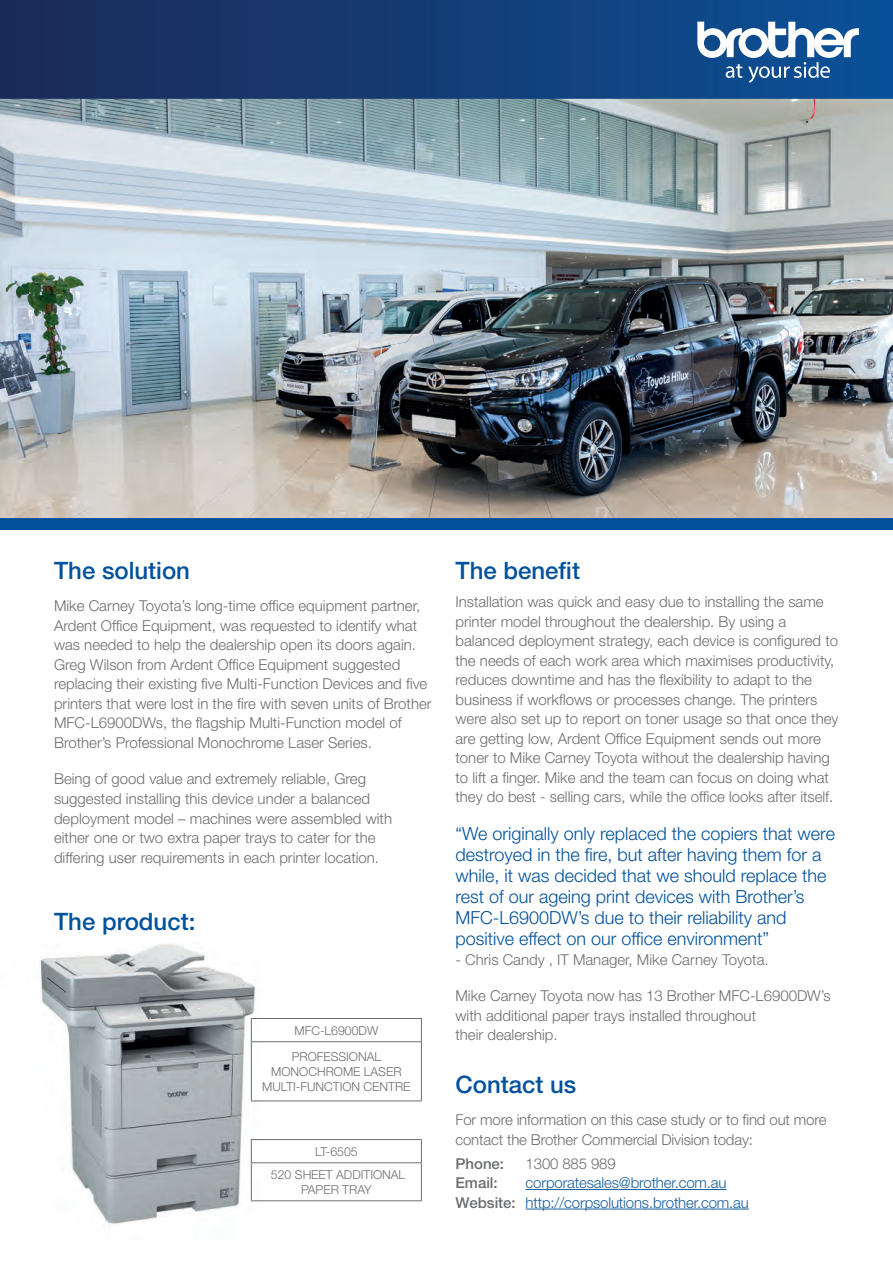
<style>
.page{position:relative;width:893px;height:1263px;background:#fff}
.page>*{position:absolute;margin:0;border:0;box-sizing:border-box;transform-origin:0 0}
.t1{font:500 24px "Helvetica Neue LT Std";color:#01519b}
.t2{font:300 18px/21px "Helvetica Neue LT Std";color:#01519b}
.t3{font:300 15px/19.5px "Helvetica Neue LT Std";color:#6c6d70}
.t4{font:300 15px/19.5px "Helvetica Neue LT Std";letter-spacing:-.01em;color:#175d9e}
.t5{font:500 15px "Helvetica Neue LT Std";color:#6c6d70}
.t6{font:300 12.3px/26.4px "Helvetica Neue LT Std";color:#6c6d70;text-align:center}
.s1{font-weight:500;color:#6c6d70}
</style>
<div class="page">
<img style="left:40px;top:944px;width:219px;height:280px">
<img style="left:0;top:99px;width:893px;height:420px">
<svg style="left:0;top:0;width:893px;height:99px;background:#143b73"></svg>
<hr style="left:251px;top:1018px;width:171px;height:1px;background:#6c6d70">
<svg style="left:251px;top:1019px;width:1px;height:22px"></svg>
<svg style="left:421px;top:1019px;width:1px;height:22px"></svg>
<hr style="left:251px;top:1041px;width:171px;height:1px;background:#6c6d70">
<hr style="left:251px;top:1042px;width:1px;height:58px;background:#6c6d70">
<hr style="left:421px;top:1042px;width:1px;height:58px;background:#6c6d70">
<hr style="left:251px;top:1100px;width:171px;height:1px;background:#6c6d70">
<hr style="left:251px;top:1139px;width:171px;height:1px;background:#6c6d70">
<svg style="left:251px;top:1140px;width:1px;height:22px"></svg>
<svg style="left:421px;top:1140px;width:1px;height:22px"></svg>
<hr style="left:251px;top:1162px;width:171px;height:1px;background:#6c6d70">
<hr style="left:251px;top:1163px;width:1px;height:37px;background:#6c6d70">
<hr style="left:421px;top:1163px;width:1px;height:37px;background:#6c6d70">
<hr style="left:251px;top:1200px;width:171px;height:1px;background:#6c6d70">
<div style="left:0;top:519px;width:893px;height:11px;background:#01519b"></div>
<hr style="left:526px;top:1189px;width:201px;height:1px;background:#175d9e">
<hr style="left:526px;top:1209px;width:223px;height:1px;background:#175d9e">
<svg style="left:697px;top:22px;width:162px;height:61px"></svg>
<h1 class="t1" style="left:54px;top:556px;width:138px">The solution</h1>
<p class="t3" style="left:54px;top:596px;width:379px">Mike Carney Toyota’s long-time office equipment partner, Ardent Office Equipment, was requested to identify what was needed to help the dealership open its doors again.<br>Greg Wilson from Ardent Office Equipment suggested replacing their existing five Multi-Function Devices and five printers that were lost in the fire with seven units of Brother MFC-L6900DWs, the flagship Multi-Function model of Brother’s Professional Monochrome Laser Series.</p>
<p class="t3" style="left:54px;top:769px;width:340px">Being of good value and extremely reliable, Greg suggested installing this device under a balanced deployment model – machines were assembled with either one or two extra paper trays to cater for the differing user requirements in each printer location.</p>
<h1 class="t1" style="left:54px;top:907px;width:143px">The product:</h1>
<p class="t6" style="left:292px;top:1017px;width:91px;text-align:left">MFC-L6900DW<br>PROFESSIONAL</p>
<p class="t6" style="left:262px;top:1064px;width:150px;line-height:14.7px">MONOCHROME LASER<br>MULTI-FUNCTION CENTRE</p>
<p class="t6" style="left:271px;top:1139px;width:136px;line-height:23.2px">LT-6505<br>520 SHEET ADDITIONAL</p>
<p class="t6" style="left:301px;top:1176px;width:72px">PAPER TRAY</p>
<h1 class="t1" style="left:455px;top:556px;width:126px">The benefit</h1>
<p class="t3" style="left:455px;top:592px;width:384px">Installation was quick and easy due to installing the same printer model throughout the dealership. By using a balanced deployment strategy, each device is configured to the needs of each work area which maximises productivity, reduces downtime and has the flexibility to adapt to the business if workflows or processes change. The printers were also set up to report on toner usage so that once they are getting low, Ardent Office Equipment sends out more toner to Mike Carney Toyota without the dealership having to lift a finger. Mike and the team can focus on doing what they do best - selling cars, while the office looks after itself.</p>
<p class="t2" style="left:455px;top:823px;width:381px">“We originally only replaced the copiers that were destroyed in the fire, but after having them for a while, it was decided that we should replace the rest of our ageing print devices with Brother’s MFC-L6900DW’s due to their reliability and positive effect on our office environment”</p>
<p class="t3" style="left:455px;top:949px;width:315px">- Chris Candy , IT Manager, Mike Carney Toyota.</p>
<p class="t3" style="left:455px;top:986px;width:377px">Mike Carney Toyota now has 13 Brother MFC-L6900DW’s with additional paper trays installed throughout<br>their dealership.</p>
<h1 class="t1" style="left:455px;top:1070px;width:122px">Contact us</h1>
<p class="t3" style="left:455px;top:1110px;width:372px">For more information on this case study or to find out more contact the Brother Commercial Division today:</p>
<p class="t5" style="left:455px;top:1154px;width:50px">Phone:</p>
<p class="t3" style="left:526px;top:1153px;width:92px">1300 885 989</p>
<p class="t5" style="left:455px;top:1174px;width:44px">Email:</p>
<p class="t4" style="left:455px;top:1172px;width:295px;text-indent:70px">corporatesales@brother.com.au<br><span class="s1">Website:</span> http://corpsolutions.brother.com.au</p>
</div>
